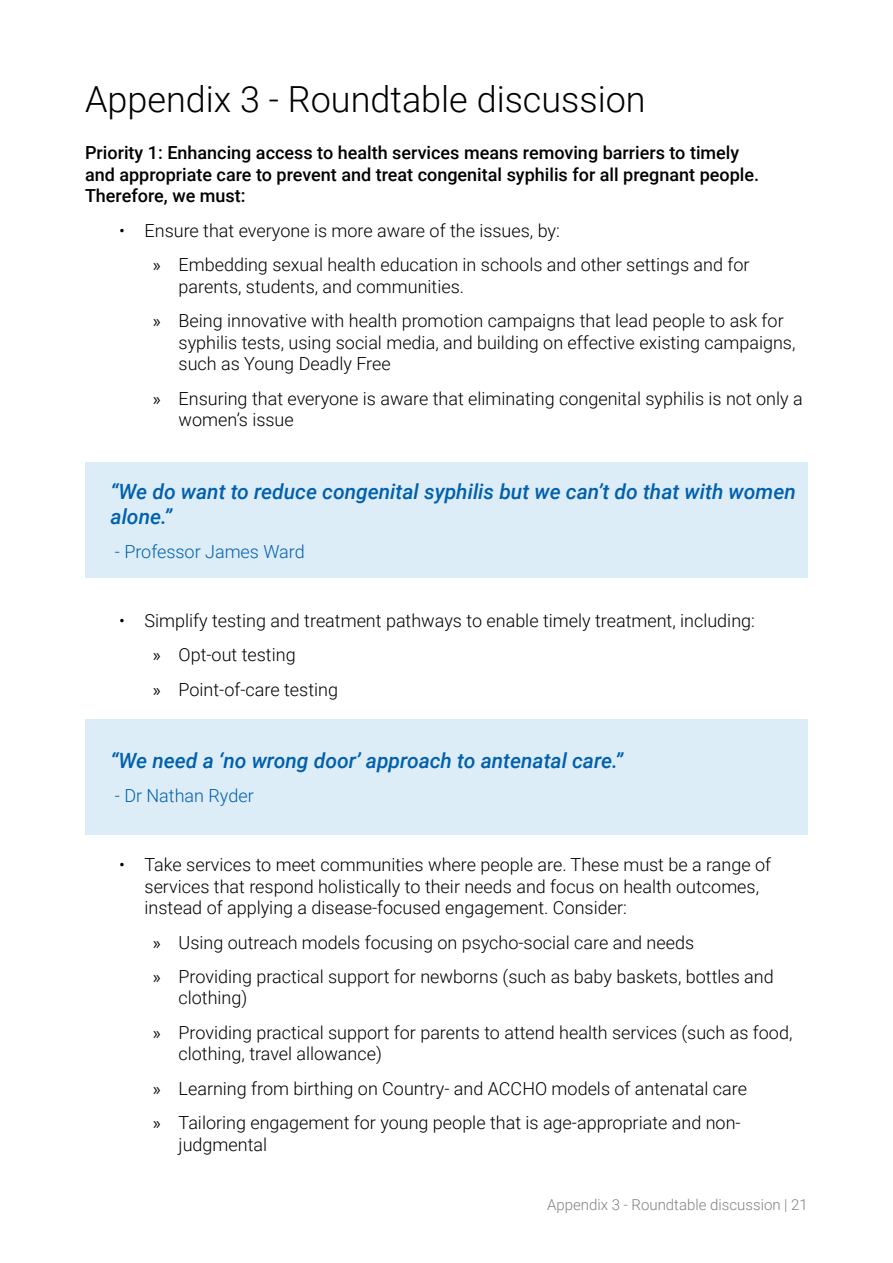
<style>
.page{position:relative;width:893px;height:1263px;background:#fff}
.page>*{position:absolute;margin:0;border:0;box-sizing:border-box;transform-origin:0 0}
.t1{font:300 36px "Roboto";color:#000}
.t2{font:italic 500 21px/25.2px "Roboto";color:#0060ae}
.t3{font:300 18px/34.3px "Roboto";color:#000}
.t4{font:500 18px/21.6px "Roboto";color:#000}
.t5{font:300 18px "Roboto";color:#0060ae}
.t6{font:300 15px "Roboto";color:#808285}
.s1{font-family:"Myriad Pro";font-weight:400}
</style>
<div class="page">
<div style="left:85px;top:719px;width:723px;height:116px;background:#ddedf8"></div>
<div style="left:85px;top:462px;width:723px;height:116px;background:#ddedf8"></div>
<h1 class="t1" style="left:85px;top:74px;width:562px">Appendix 3 - Roundtable discussion</h1>
<p class="t4" style="left:85px;top:141px;width:676px">Priority 1: Enhancing access to health services means removing barriers to timely and appropriate care to prevent and treat congenital syphilis for all pregnant people.<br>Therefore, we must:</p>
<p class="t3" style="left:153px;top:212px;width:598px;text-indent:-34px">• Ensure that everyone is more aware of the issues, by:<br><span class="s1">»</span> Embedding sexual health education in schools and other settings and for</p>
<p class="t3" style="left:153px;top:268px;width:632px;text-indent:26px">parents, students, and communities.<br><span class="s1">»</span> Being innovative with health promotion campaigns that lead people to ask for</p>
<p class="t3" style="left:179px;top:331px;width:618px;line-height:21.6px">syphilis tests, using social media, and building on effective existing campaigns, such as Young Deadly Free</p>
<p class="t3" style="left:179px;top:387px;width:626px;line-height:21.6px;text-indent:-26px"><span class="s1">»</span> Ensuring that everyone is aware that eliminating congenital syphilis is not only a women’s issue</p>
<p class="t2" style="left:111px;top:478px;width:687px">“We do want to reduce congenital syphilis but we can’t do that with women alone.”</p>
<p class="t5" style="left:115px;top:539px;width:192px">- Professor James Ward</p>
<p class="t3" style="left:153px;top:603px;width:603px;text-indent:-34px">• Simplify testing and treatment pathways to enable timely treatment, including: <span class="s1">»</span> Opt-out testing<br><span class="s1">»</span> Point-of-care testing</p>
<p class="t2" style="left:111px;top:747px;width:514px">“We need a ‘no wrong door’ approach to antenatal care.”</p>
<p class="t5" style="left:115px;top:783px;width:140px">- Dr Nathan Ryder</p>
<p class="t3" style="left:145px;top:853px;width:628px;line-height:21.6px;text-indent:-26px">• Take services to meet communities where people are. These must be a range of services that respond holistically to their needs and focus on health outcomes, instead of applying a disease-focused engagement. Consider:</p>
<p class="t3" style="left:153px;top:924px;width:622px"><span class="s1">»</span> Using outreach models focusing on psycho-social care and needs<br><span class="s1">»</span> Providing practical support for newborns (such as baby baskets, bottles and</p>
<p class="t3" style="left:153px;top:980px;width:641px;text-indent:26px">clothing)<br><span class="s1">»</span> Providing practical support for parents to attend health services (such as food,</p>
<p class="t3" style="left:153px;top:1036px;width:595px;text-indent:26px">clothing, travel allowance)<br><span class="s1">»</span> Learning from birthing on Country- and ACCHO models of antenatal care <span class="s1">»</span> Tailoring engagement for young people that is age-appropriate and non-</p>
<p class="t3" style="left:179px;top:1126px;width:90px">judgmental</p>
<p class="t6" style="left:547px;top:1194px;width:262px">Appendix 3 - Roundtable discussion | 21</p>
</div>
